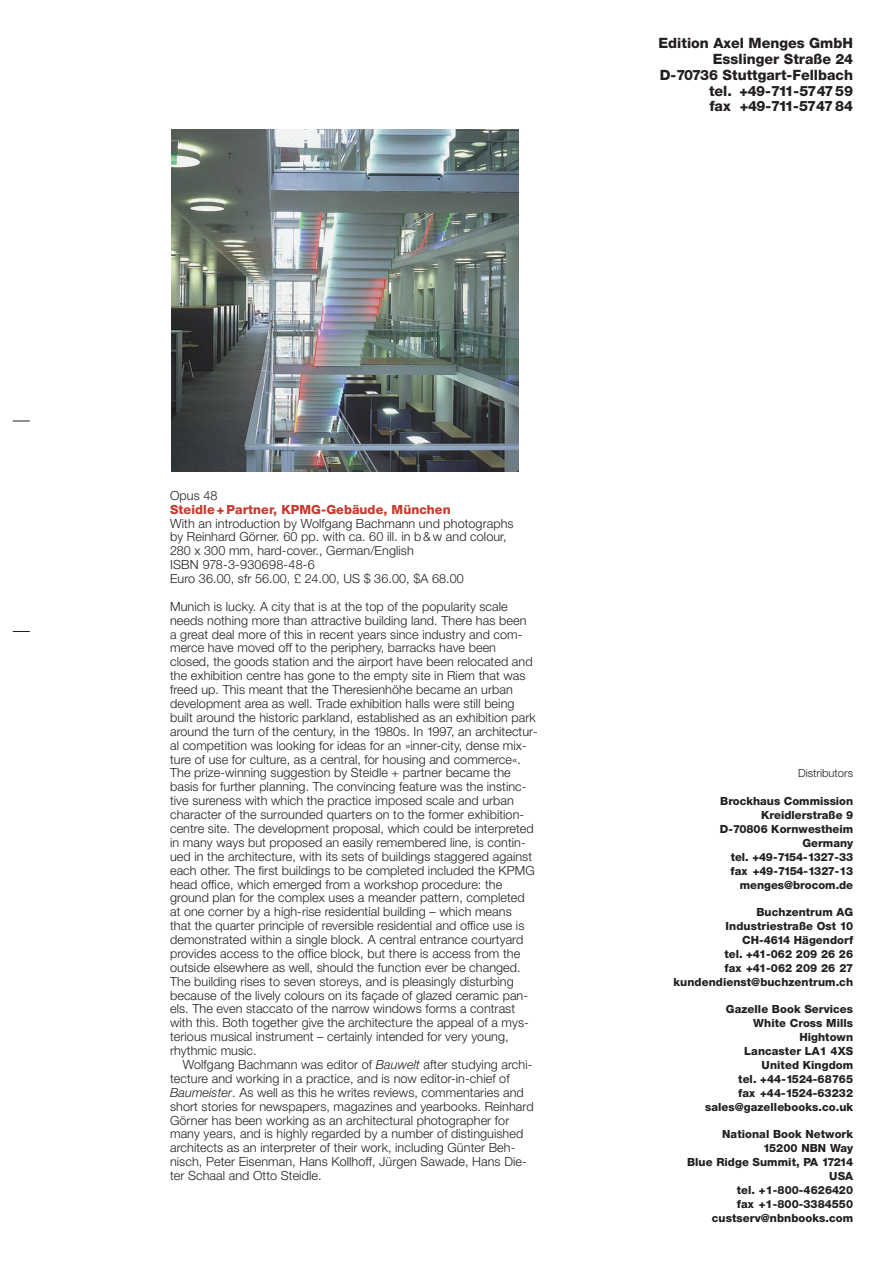
<style>
.page{position:relative;width:893px;height:1263px;background:#fff}
.page>*{position:absolute;margin:0;border:0;box-sizing:border-box;transform-origin:0 0}
.t1{font:800 14.25px/15.8px "Helvetica Neue";color:#231f20;text-align:right}
.t2{font:300 12.6px/14px "Helvetica Neue";letter-spacing:.005em;color:#231f20}
.t3{font:800 12.6px "Helvetica Neue";letter-spacing:.005em;color:#c7392c}
.t4{font:800 11.25px/14px "Helvetica Neue";letter-spacing:.005em;color:#231f20;text-align:right}
.t5{font:300 11.25px "Helvetica Neue";color:#231f20}
.s1{font-style:italic}
</style>
<div class="page">
<svg style="left:13px;top:421px;width:17px;height:1px"></svg>
<svg style="left:13px;top:631px;width:17px;height:1px"></svg>
<img style="left:171px;top:129px;width:348px;height:343px">
<p class="t1" style="left:658px;top:37px;width:196px">Edition Axel Menges GmbH<br>Esslinger Straße 24<br>D-70736 Stuttgart-Fellbach tel. +49-711-574759<br>fax +49-711-574784</p>
<p class="t2" style="left:170px;top:489px;width:49px">Opus 48</p>
<p class="t3" style="left:170px;top:505px;width:282px">Steidle + Partner, KPMG-Gebäude, München</p>
<p class="t2" style="left:170px;top:517px;width:345px">With an introduction by Wolfgang Bachmann und photographs by Reinhard Görner. 60 pp. with ca. 60 ill. in b &amp; w and colour, 280 x 300 mm, hard-cover., German/English<br>ISBN 978-3-930698-48-6<br>Euro 36.00, sfr 56.00, £ 24.00, US $ 36.00, $A 68.00</p>
<p class="t2" style="left:170px;top:600px;width:369px">Munich is lucky. A city that is at the top of the popularity scale needs nothing more than attractive building land. There has been<br>a great deal more of this in recent years since industry and com&shy;merce have moved off to the periphery, barracks have been closed, the goods station and the airport have been relocated and the exhibition centre has gone to the empty site in Riem that was freed up. This meant that the Theresienhöhe became an urban development area as well. Trade exhibition halls were still being built around the historic parkland, established as an exhibition park around the turn of the century, in the 1980s. In 1997, an architectur&shy;al competition was looking for ideas for an »inner-city, dense mix&shy;ture of use for culture, as a central, for housing and commerce«.<br>The prize-winning suggestion by Steidle + partner became the basis for further planning. The convincing feature was the instinc&shy;tive sureness with which the practice imposed scale and urban character of the surrounded quarters on to the former exhibition&shy;centre site. The development proposal, which could be interpreted in many ways but proposed an easily remembered line, is contin&shy;ued in the architecture, with its sets of buildings staggered against each other. The first buildings to be completed included the KPMG head office, which emerged from a workshop procedure: the ground plan for the complex uses a meander pattern, completed at one corner by a high-rise residential building – which means<br>that the quarter principle of reversible residential and office use is demonstrated within a single block. A central entrance courtyard provides access to the office block, but there is access from the outside elsewhere as well, should the function ever be changed.<br>The building rises to seven storeys, and is pleasingly disturbing because of the lively colours on its façade of glazed ceramic pan&shy;els. The even staccato of the narrow windows forms a contrast with this. Both together give the architecture the appeal of a mys&shy;terious musical instrument – certainly intended for very young, rhythmic music.</p>
<p class="t2" style="left:170px;top:1059px;width:365px;text-indent:13px">Wolfgang Bachmann was editor of <span class="s1">Bauwelt</span> after studying archi&shy;tecture and working in a practice, and is now editor-in-chief of <span class="s1">Baumeister</span>. As well as this he writes reviews, commentaries and short stories for newspapers, magazines and yearbooks. Reinhard Görner has been working as an architectural photographer for many years, and is highly regarded by a number of distinguished architects as an interpreter of their work, including Günter Beh&shy;nisch, Peter Eisenman, Hans Kollhoff, Jürgen Sawade, Hans Die&shy;ter Schaal and Otto Steidle.</p>
<p class="t5" style="left:798px;top:769px;width:57px">Distributors</p>
<p class="t4" style="left:720px;top:795px;width:135px">Brockhaus Commission<br>Kreidlerstraße 9<br>D-70806 Kornwestheim<br>Germany<br>tel. +49-7154-1327-33 fax +49-7154-1327-13 menges@brocom.de</p>
<p class="t4" style="left:673px;top:906px;width:181px">Buchzentrum AG<br>Industriestraße Ost 10<br>CH-4614 Hägendorf<br>tel. +41-062 209 26 26<br>fax +41-062 209 26 27 kundendienst@buchzentrum.ch</p>
<p class="t4" style="left:705px;top:1003px;width:150px">Gazelle Book Services<br>White Cross Mills<br>Hightown<br>Lancaster LA1 4XS<br>United Kingdom<br>tel. +44-1524-68765<br>fax +44-1524-63232 sales@gazellebooks.co.uk</p>
<p class="t4" style="left:687px;top:1128px;width:168px">National Book Network<br>15200 NBN Way<br>Blue Ridge Summit, PA 17214<br>USA<br>tel. +1-800-4626420<br>fax +1-800-3384550 custserv@nbnbooks.com</p>
</div>
